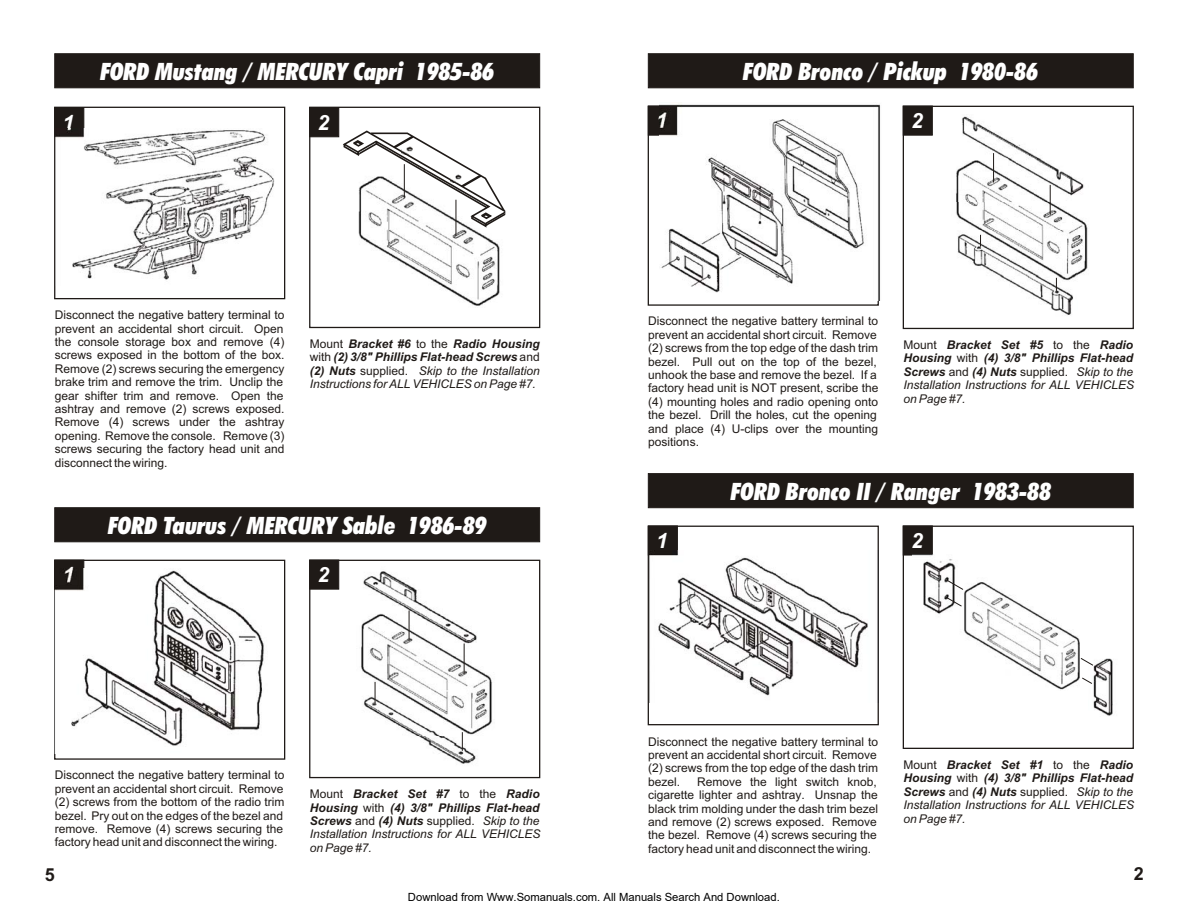
<style>
.page{position:relative;width:1188px;height:918px;background:#fff}
.page>*{position:absolute;margin:0;border:0;box-sizing:border-box;transform-origin:0 0}
.t1{font:24px "Futura X Blk Cn It BT";color:#fff}
.t2{font:italic 700 21px "Arial";color:#fff}
.t3{font:700 18px "Arial";color:#1f1a17}
.t4{font:12px/13.4px "Arial";color:#1f1a17;text-align:justify}
.t5{font:italic 700 12px/13.4px "Arial";color:#1f1a17;text-align:justify}
.t6{font:11.25px "Arial";color:#000}
.s1{font-weight:400;font-style:normal}
.s2{font-weight:400}
</style>
<div class="page">
<div style="left:648px;top:106px;width:30px;height:29px;background:#1f1a17"></div>
<div style="left:648px;top:54px;width:485px;height:34px;background:#1f1a17;border:1px solid #1f1a17"></div>
<div style="left:903px;top:106px;width:30px;height:29px;background:#1f1a17;border:1px solid #1f1a17"></div>
<div style="left:903px;top:106px;width:231px;height:223px;border:1px solid #1f1a17"></div>
<img style="left:660px;top:103px;width:220px;height:198px">
<img style="left:956px;top:201px;width:132px;height:75px">
<img style="left:956px;top:116px;width:128px;height:85px">
<svg style="left:993px;top:153px;width:1px;height:29px"></svg>
<hr style="left:1050px;top:185px;width:1px;height:30px;background:#1f1a17">
<img style="left:956px;top:230px;width:121px;height:85px">
<svg style="left:980px;top:235px;width:1px;height:12px"></svg>
<svg style="left:1056px;top:278px;width:1px;height:13px"></svg>
<div style="left:648px;top:473px;width:485px;height:35px;background:#1f1a17;border:1px solid #1f1a17"></div>
<div style="left:903px;top:526px;width:30px;height:29px;background:#1f1a17;border:1px solid #1f1a17"></div>
<div style="left:903px;top:526px;width:231px;height:223px;border:1px solid #1f1a17"></div>
<div style="left:648px;top:526px;width:231px;height:199px;border:1px solid #1f1a17"></div>
<div style="left:648px;top:526px;width:30px;height:29px;background:#1f1a17;border:1px solid #1f1a17"></div>
<img style="left:649px;top:550px;width:230px;height:153px">
<img style="left:1093px;top:658px;width:20px;height:58px">
<img style="left:912px;top:555px;width:44px;height:59px">
<img style="left:964px;top:582px;width:116px;height:108px">
<svg style="left:945px;top:579px;width:19px;height:28px"></svg>
<svg style="left:1080px;top:658px;width:14px;height:8px"></svg>
<svg style="left:1082px;top:677px;width:10px;height:7px"></svg>
<div style="left:55px;top:108px;width:29px;height:29px;background:#1f1a17;border:1px solid #1f1a17"></div>
<div style="left:55px;top:54px;width:485px;height:34px;background:#1f1a17;border:1px solid #1f1a17"></div>
<div style="left:54px;top:107px;width:231px;height:192px;border:1px solid #1f1a17"></div>
<div style="left:309px;top:108px;width:30px;height:29px;background:#1f1a17;border:1px solid #1f1a17"></div>
<div style="left:309px;top:107px;width:231px;height:221px;border:1px solid #1f1a17"></div>
<img style="left:55px;top:128px;width:220px;height:157px">
<img style="left:358px;top:229px;width:142px;height:77px">
<svg style="left:343px;top:130px;width:163px;height:99px"></svg>
<img style="left:450px;top:174px;width:15px;height:8px">
<img style="left:402px;top:146px;width:14px;height:9px">
<hr style="left:404px;top:164px;width:1px;height:34px;background:#1f1a17">
<hr style="left:456px;top:200px;width:1px;height:36px;background:#1f1a17">
<div style="left:55px;top:560px;width:29px;height:29px;background:#1f1a17;border:1px solid #1f1a17"></div>
<div style="left:55px;top:508px;width:485px;height:34px;background:#1f1a17;border:1px solid #1f1a17"></div>
<div style="left:54px;top:560px;width:231px;height:200px;border:1px solid #1f1a17"></div>
<div style="left:309px;top:560px;width:30px;height:29px;background:#1f1a17;border:1px solid #1f1a17"></div>
<div style="left:309px;top:560px;width:231px;height:218px;border:1px solid #1f1a17"></div>
<img style="left:55px;top:568px;width:209px;height:185px">
<img style="left:363px;top:571px;width:68px;height:38px">
<img style="left:415px;top:735px;width:61px;height:29px">
<img style="left:361px;top:609px;width:131px;height:126px">
<hr style="left:409px;top:611px;width:1px;height:30px;background:#1f1a17">
<hr style="left:464px;top:643px;width:1px;height:31px;background:#1f1a17">
<svg style="left:462px;top:732px;width:1px;height:19px"></svg>
<svg style="left:375px;top:682px;width:1px;height:22px"></svg>
<h2 class="t2" style="left:62px;top:114px;width:13px">1</h2>
<h1 class="t1" style="left:100px;top:62px;width:396px">FORD Mustang / MERCURY Capri 1985-86</h1>
<h2 class="t2" style="left:317px;top:114px;width:13px">2</h2>
<p class="t4" style="left:55px;top:309px;width:231px">Disconnect the negative battery terminal to prevent an accidental short circuit. Open the console storage box and remove (4) screws exposed in the bottom of the box.<br>Remove (2) screws securing the emergency brake trim and remove the trim. Unclip the gear shifter trim and remove. Open the ashtray and remove (2) screws exposed.<br>Remove (4) screws under the ashtray opening. Remove the console. Remove (3) screws securing the factory head unit and disconnect the wiring.</p>
<p class="t5" style="left:310px;top:338px;width:232px"><span class="s1">Mount</span> Bracket #6 <span class="s1">to the</span> Radio Housing <span class="s1">with</span> (2) 3/8" Phillips Flat-head Screws <span class="s1">and </span>(2) Nuts <span class="s1">supplied.</span> <span class="s2">Skip to the Installation Instructions for ALL VEHICLES on Page #7.</span></p>
<h1 class="t1" style="left:108px;top:516px;width:380px">FORD Taurus / MERCURY Sable 1986-89</h1>
<h2 class="t2" style="left:317px;top:567px;width:13px">2</h2>
<p class="t4" style="left:55px;top:770px;width:231px">Disconnect the negative battery terminal to prevent an accidental short circuit. Remove (2) screws from the bottom of the radio trim bezel. Pry out on the edges of the bezel and remove. Remove (4) screws securing the factory head unit and disconnect the wiring.</p>
<p class="t5" style="left:310px;top:788px;width:232px"><span class="s1">Mount</span> Bracket Set #7 <span class="s1">to the</span> Radio Housing <span class="s1">with</span> (4) 3/8" Phillips Flat-head Screws <span class="s1">and</span> (4) Nuts <span class="s1">supplied.</span> <span class="s2">Skip to the Installation Instructions for ALL VEHICLES on Page #7.</span></p>
<h1 class="t1" style="left:743px;top:62px;width:296px">FORD Bronco / Pickup 1980-86</h1>
<h2 class="t2" style="left:911px;top:113px;width:13px">2</h2>
<p class="t4" style="left:648px;top:316px;width:232px;text-align:left">Disconnect the negative battery terminal to prevent an accidental short circuit. Remove (2) screws from the top edge of the dash trim bezel. Pull out on the top of the bezel, unhook the base and remove the bezel. If a factory head unit is NOT present, scribe the (4) mounting holes and radio opening onto the bezel. Drill the holes, cut the opening and place (4) U-clips over the mounting positions.</p>
<p class="t5" style="left:903px;top:339px;width:232px"><span class="s1">Mount</span> Bracket Set #5 <span class="s1">to the</span> Radio Housing <span class="s1">with</span> (4) 3/8" Phillips Flat-head Screws <span class="s1">and</span> (4) Nuts <span class="s1">supplied.</span> <span class="s2">Skip to the Installation Instructions for ALL VEHICLES on Page #7.</span></p>
<h1 class="t1" style="left:731px;top:481px;width:322px">FORD Bronco II / Ranger 1983-88</h1>
<h2 class="t2" style="left:656px;top:533px;width:13px">1</h2>
<h2 class="t2" style="left:911px;top:533px;width:13px">2</h2>
<p class="t4" style="left:648px;top:736px;width:231px">Disconnect the negative battery terminal to prevent an accidental short circuit. Remove (2) screws from the top edge of the dash trim bezel.</p>
<p class="t4" style="left:648px;top:776px;width:231px;text-indent:49px">Remove the light switch knob, cigarette lighter and ashtray. Unsnap the black trim molding under the dash trim bezel and remove (2) screws exposed. Remove the bezel. Remove (4) screws securing the factory head unit and disconnect the wiring.</p>
<p class="t5" style="left:903px;top:759px;width:232px"><span class="s1">Mount</span> Bracket Set #1 <span class="s1">to the</span> Radio Housing <span class="s1">with</span> (4) 3/8" Phillips Flat-head Screws <span class="s1">and</span> (4) Nuts <span class="s1">supplied.</span> <span class="s2">Skip to the Installation Instructions for ALL VEHICLES on Page #7.</span></p>
<h3 class="t3" style="left:45px;top:867px;width:12px">5</h3>
<h3 class="t3" style="left:1134px;top:867px;width:12px">2</h3>
<p class="t6" style="left:408px;top:890px;width:373px">Download from Www.Somanuals.com. All Manuals Search And Download.</p>
</div>
